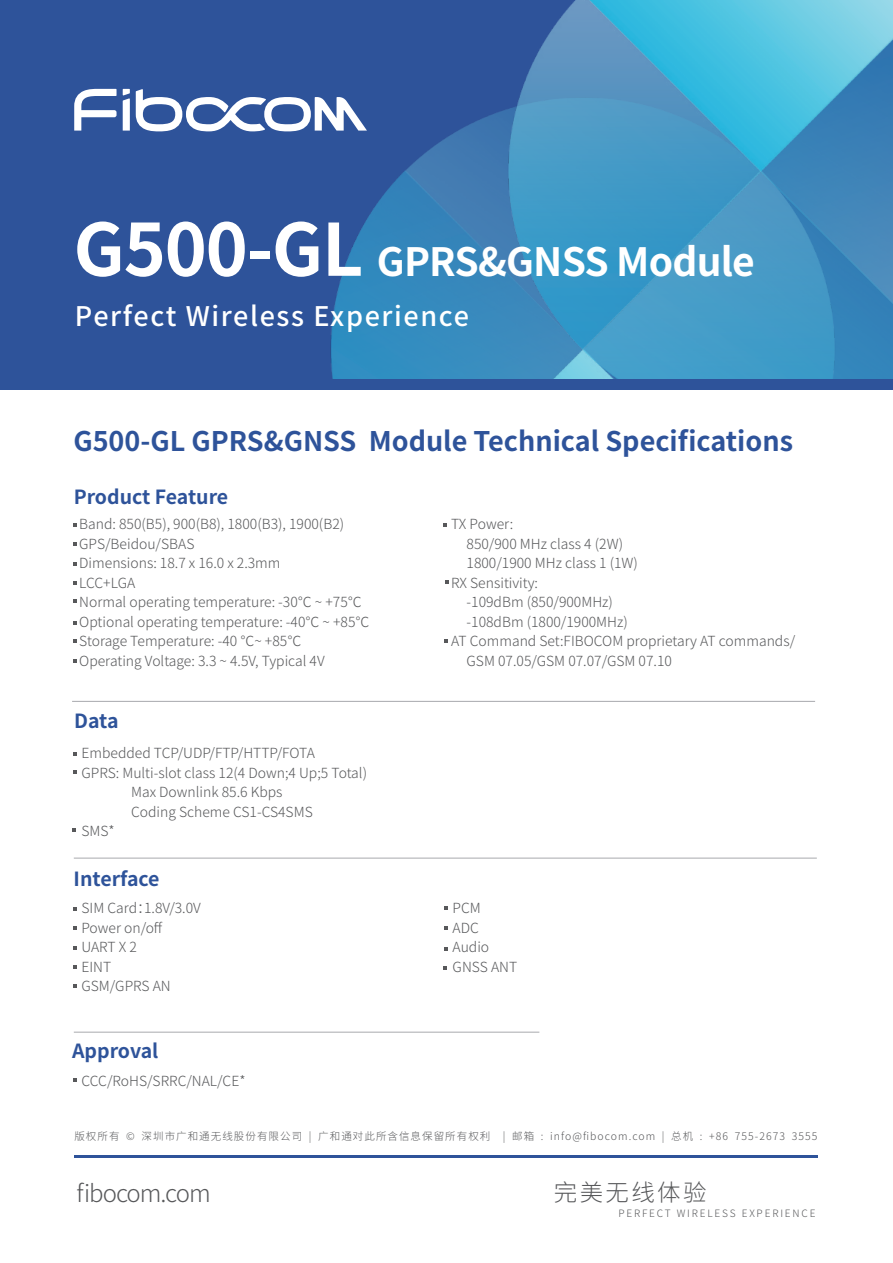
<style>
.page{position:relative;width:893px;height:1263px;background:#fff}
.page>*{position:absolute;margin:0;border:0;box-sizing:border-box;transform-origin:0 0}
.t1{font:700 39px "Source Han Sans CN";letter-spacing:-.02em;color:#fff}
.t2{font:700 27px "Source Han Sans CN";color:#2e539a}
.t3{font:500 27px "Source Han Sans CN";letter-spacing:.06em;color:#fff}
.t4{font:300 24px "Source Han Sans CN";letter-spacing:-.04em;color:#57585a}
.t5{font:300 23.4px "Source Han Sans CN";letter-spacing:.1em;color:#57585a}
.t6{font:700 19.5px "Source Han Sans CN";color:#2e539a}
.t7{font:300 13.95px/19.5px "Source Han Sans CN";color:#57585a}
.t8{font:300 10.5px "Source Han Sans CN";letter-spacing:.1em;color:#57585a}
.t9{font:300 10.2px "Source Han Sans CN";letter-spacing:.18em;color:#57585a}
.s1{font-size:72px}
</style>
<div class="page">
<div style="left:0;top:0;width:893px;height:390px;background:#2e539a"></div>
<img style="left:529px;top:0;width:364px;height:170px">
<img style="left:761px;top:170px;width:132px;height:209px">
<img style="left:330px;top:72px;width:431px;height:307px">
<svg style="left:123px;top:89px;width:7px;height:42px"></svg>
<svg style="left:74px;top:89px;width:43px;height:42px"></svg>
<svg style="left:136px;top:89px;width:231px;height:42px"></svg>
<hr style="left:74px;top:1155px;width:743px;height:2px;background:#2e539a">
<svg style="left:73px;top:907px;width:4px;height:4px"></svg>
<svg style="left:73px;top:984px;width:4px;height:4px"></svg>
<svg style="left:443px;top:967px;width:4px;height:3px"></svg>
<svg style="left:73px;top:926px;width:4px;height:4px"></svg>
<svg style="left:73px;top:946px;width:4px;height:3px"></svg>
<svg style="left:444px;top:926px;width:3px;height:4px"></svg>
<svg style="left:73px;top:965px;width:4px;height:3px"></svg>
<svg style="left:444px;top:947px;width:3px;height:4px"></svg>
<hr style="left:72px;top:701px;width:743px;height:1px;background:#a8a9ad">
<hr style="left:74px;top:858px;width:743px;height:1px;background:#a8a9ad">
<hr style="left:74px;top:1032px;width:465px;height:1px;background:#a8a9ad">
<svg style="left:73px;top:523px;width:4px;height:4px"></svg>
<svg style="left:73px;top:542px;width:4px;height:4px"></svg>
<svg style="left:73px;top:582px;width:4px;height:3px"></svg>
<svg style="left:73px;top:562px;width:4px;height:4px"></svg>
<svg style="left:73px;top:621px;width:4px;height:3px"></svg>
<svg style="left:443px;top:523px;width:4px;height:4px"></svg>
<svg style="left:73px;top:639px;width:4px;height:4px"></svg>
<svg style="left:73px;top:599px;width:4px;height:4px"></svg>
<svg style="left:73px;top:752px;width:4px;height:4px"></svg>
<svg style="left:73px;top:771px;width:4px;height:3px"></svg>
<svg style="left:73px;top:1078px;width:4px;height:4px"></svg>
<svg style="left:445px;top:580px;width:4px;height:3px"></svg>
<svg style="left:73px;top:659px;width:4px;height:3px"></svg>
<svg style="left:445px;top:639px;width:3px;height:4px"></svg>
<svg style="left:72px;top:828px;width:4px;height:4px"></svg>
<h1 class="t1" style="left:73px;top:239px;width:683px"><span class="s1">G500-GL</span> GPRS&amp;GNSS Module</h1>
<h2 class="t3" style="left:75px;top:300px;width:396px">Perfect Wireless Experience</h2>
<h2 class="t2" style="left:73px;top:426px;width:721px">G500-GL GPRS&amp;GNSS Module Technical Specifications</h2>
<h3 class="t6" style="left:74px;top:486px;width:156px">Product Feature</h3>
<p class="t7" style="left:79px;top:515px;width:292px">Band: 850(B5), 900(B8), 1800(B3), 1900(B2)<br>GPS/Beidou/SBAS<br>Dimensions: 18.7 x 16.0 x 2.3mm<br>LCC+LGA<br>Normal operating temperature: -30℃ ~ +75℃<br>Optional operating temperature: -40℃ ~ +85℃<br>Storage Temperature: -40 ℃~ +85℃<br>Operating Voltage: 3.3 ~ 4.5V, Typical 4V</p>
<p class="t7" style="left:451px;top:515px;width:64px">TX Power:</p>
<p class="t7" style="left:467px;top:534px;width:158px">850/900 MHz class 4 (2W)</p>
<p class="t7" style="left:467px;top:554px;width:173px">1800/1900 MHz class 1 (1W)</p>
<p class="t7" style="left:451px;top:573px;width:89px">RX Sensitivity:</p>
<p class="t7" style="left:467px;top:593px;width:148px">-109dBm (850/900MHz)</p>
<p class="t7" style="left:467px;top:612px;width:163px">-108dBm (1800/1900MHz)</p>
<p class="t7" style="left:451px;top:632px;width:346px">AT Command Set:FIBOCOM proprietary AT commands/</p>
<p class="t7" style="left:467px;top:651px;width:207px">GSM 07.05/GSM 07.07/GSM 07.10</p>
<h3 class="t6" style="left:74px;top:710px;width:46px">Data</h3>
<p class="t7" style="left:82px;top:744px;width:235px">Embedded TCP/UDP/FTP/HTTP/FOTA</p>
<p class="t7" style="left:82px;top:763px;width:287px">GPRS: Multi-slot class 12(4 Down;4 Up;5 Total)</p>
<p class="t7" style="left:131px;top:783px;width:153px">Max Downlink 85.6 Kbps</p>
<p class="t7" style="left:131px;top:802px;width:183px">Coding Scheme CS1-CS4SMS</p>
<p class="t7" style="left:82px;top:822px;width:35px">SMS*</p>
<h3 class="t6" style="left:74px;top:867px;width:87px">Interface</h3>
<p class="t7" style="left:82px;top:899px;width:121px">SIM Card：1.8V/3.0V<br>Power on/off<br>UART X 2<br>EINT<br>GSM/GPRS AN</p>
<p class="t7" style="left:453px;top:899px;width:66px">PCM<br>ADC<br>Audio<br>GNSS ANT</p>
<h3 class="t6" style="left:72px;top:1040px;width:88px">Approval</h3>
<p class="t7" style="left:82px;top:1072px;width:165px">CCC/RoHS/SRRC/NAL/CE*</p>
<p class="t8" style="left:74px;top:1130px;width:744px">版权所有 © 深圳市广和通无线股份有限公司 | 广和通对此所含信息保留所有权利 | 邮箱 : info@fibocom.com | 总机 : +86 755-2673 3555</p>
<h3 class="t4" style="left:76px;top:1179px;width:136px">fibocom.com</h3>
<h3 class="t5" style="left:554px;top:1179px;width:154px">完美无线体验</h3>
<p class="t9" style="left:618px;top:1207px;width:199px">PERFECT WIRELESS EXPERIENCE</p>
</div>
